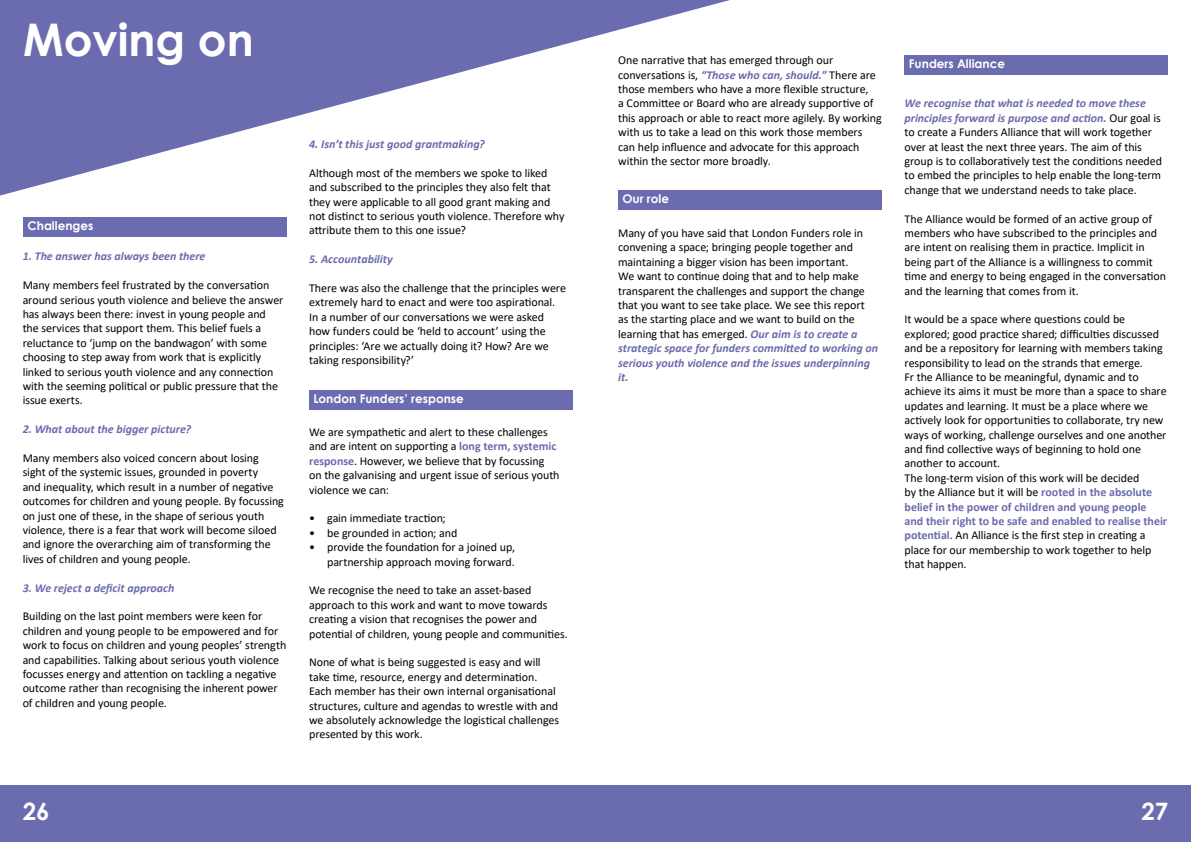
<style>
.page{position:relative;width:1191px;height:842px;background:#fff}
.page>*{position:absolute;margin:0;border:0;box-sizing:border-box;transform-origin:0 0}
.t1{font:700 45px "Century Gothic";color:#fff}
.t2{font:700 24px "Century Gothic";color:#fff}
.t3{font:12px/14.4px "Calibri";letter-spacing:-.005em;color:#000}
.t4{font:italic 700 12px "Calibri";color:#6b6baf}
.t5{font:700 12px "Century Gothic";color:#fff}
.s1{font-weight:700;color:#6b6baf}
.s2{font-weight:700;font-style:italic;color:#6b6baf}
</style>
<div class="page">
<div style="left:0;top:785px;width:1191px;height:57px;background:#6b6baf"></div>
<svg style="left:0;top:0;width:730px;height:196px;fill:#6b6baf"></svg>
<div style="left:23px;top:217px;width:264px;height:20px;background:#6b6baf"></div>
<div style="left:309px;top:390px;width:264px;height:20px;background:#6b6baf"></div>
<div style="left:904px;top:55px;width:264px;height:20px;background:#6b6baf"></div>
<div style="left:618px;top:190px;width:264px;height:20px;background:#6b6baf"></div>
<h1 class="t1" style="left:23px;top:6px;width:232px">Moving on</h1>
<p class="t5" style="left:27px;top:217px;width:67px">Challenges</p>
<p class="t4" style="left:23px;top:248px;width:184px">1. The answer has always been there</p>
<p class="t3" style="left:23px;top:278px;width:262px">Many members feel frustrated by the conversation around serious youth violence and believe the answer has always been there: invest in young people and the services that support them. This belief fuels a reluctance to ‘jump on the bandwagon’ with some choosing to step away from work that is explicitly linked to serious youth violence and any connection with the seeming political or public pressure that the issue exerts.</p>
<p class="t4" style="left:23px;top:421px;width:170px">2. What about the bigger picture?</p>
<p class="t3" style="left:23px;top:450px;width:263px">Many members also voiced concern about losing sight of the systemic issues, grounded in poverty<br>and inequality, which result in a number of negative outcomes for children and young people. By focussing on just one of these, in the shape of serious youth violence, there is a fear that work will become siloed and ignore the overarching aim of transforming the lives of children and young people.</p>
<p class="t4" style="left:23px;top:579px;width:153px">3. We reject a deficit approach</p>
<p class="t3" style="left:23px;top:609px;width:265px">Building on the last point members were keen for children and young people to be empowered and for work to focus on children and young peoples’ strength and capabilities. Talking about serious youth violence focusses energy and attention on tackling a negative outcome rather than recognising the inherent power of children and young people.</p>
<p class="t4" style="left:309px;top:135px;width:177px">4. Isn’t this just good grantmaking?</p>
<p class="t3" style="left:309px;top:165px;width:257px">Although most of the members we spoke to liked and subscribed to the principles they also felt that they were applicable to all good grant making and not distinct to serious youth violence. Therefore why attribute them to this one issue?</p>
<p class="t4" style="left:309px;top:251px;width:85px">5. Accountability</p>
<p class="t3" style="left:309px;top:280px;width:258px">There was also the challenge that the principles were extremely hard to enact and were too aspirational.<br>In a number of our conversations we were asked how funders could be ‘held to account’ using the principles: ‘Are we actually doing it? How? Are we taking responsibility?’</p>
<p class="t5" style="left:313px;top:390px;width:152px">London Funders’ response</p>
<p class="t3" style="left:309px;top:424px;width:252px">We are sympathetic and alert to these challenges and are intent on supporting a <span class="s1">long term, systemic response</span>. However, we believe that by focussing on the galvanising and urgent issue of serious youth violence we can:</p>
<p class="t3" style="left:309px;top:511px;width:138px">• gain immediate traction;</p>
<p class="t3" style="left:309px;top:525px;width:150px">• be grounded in action; and</p>
<p class="t3" style="left:309px;top:540px;width:207px;text-align:right">• provide the foundation for a joined up, partnership approach moving forward.</p>
<p class="t3" style="left:309px;top:583px;width:260px">We recognise the need to take an asset-based approach to this work and want to move towards creating a vision that recognises the power and potential of children, young people and communities.</p>
<p class="t3" style="left:309px;top:655px;width:251px">None of what is being suggested is easy and will take time, resource, energy and determination.<br>Each member has their own internal organisational structures, culture and agendas to wrestle with and we absolutely acknowledge the logistical challenges presented by this work.</p>
<h2 class="t2" style="left:23px;top:793px;width:28px">26</h2>
<p class="t3" style="left:618px;top:53px;width:265px">One narrative that has emerged through our conversations is, <span class="s2">“Those who can, should.”</span> There are those members who have a more flexible structure,<br>a Committee or Board who are already supportive of this approach or able to react more agilely. By working with us to take a lead on this work those members can help influence and advocate for this approach within the sector more broadly.</p>
<p class="t5" style="left:622px;top:190px;width:48px">Our role</p>
<p class="t3" style="left:618px;top:225px;width:261px">Many of you have said that London Funders role in convening a space; bringing people together and maintaining a bigger vision has been important.<br>We want to continue doing that and to help make transparent the challenges and support the change that you want to see take place. We see this report as the starting place and we want to build on the learning that has emerged. <span class="s2">Our aim is to create a strategic space for funders committed to working on serious youth violence and the issues underpinning it.</span></p>
<p class="t5" style="left:909px;top:55px;width:98px">Funders Alliance</p>
<p class="t3" style="left:904px;top:96px;width:259px"><span class="s2">We recognise that what is needed to move these principles forward is purpose and action.</span> Our goal is to create a Funders Alliance that will work together over at least the next three years. The aim of this group is to collaboratively test the conditions needed to embed the principles to help enable the long-term change that we understand needs to take place.</p>
<p class="t3" style="left:904px;top:211px;width:263px">The Alliance would be formed of an active group of members who have subscribed to the principles and are intent on realising them in practice. Implicit in being part of the Alliance is a willingness to commit time and energy to being engaged in the conversation and the learning that comes from it.</p>
<p class="t3" style="left:904px;top:312px;width:264px">It would be a space where questions could be explored; good practice shared; difficulties discussed and be a repository for learning with members taking responsibility to lead on the strands that emerge.<br>Fr the Alliance to be meaningful, dynamic and to achieve its aims it must be more than a space to share updates and learning. It must be a place where we actively look for opportunities to collaborate, try new ways of working, challenge ourselves and one another and find collective ways of beginning to hold one another to account.<br>The long-term vision of this work will be decided<br>by the Alliance but it will be <span class="s1">rooted in the absolute belief in the power of children and young people and their right to be safe and enabled to realise their potential</span>. An Alliance is the first step in creating a place for our membership to work together to help that happen.</p>
<h2 class="t2" style="left:1141px;top:793px;width:28px">27</h2>
</div>
